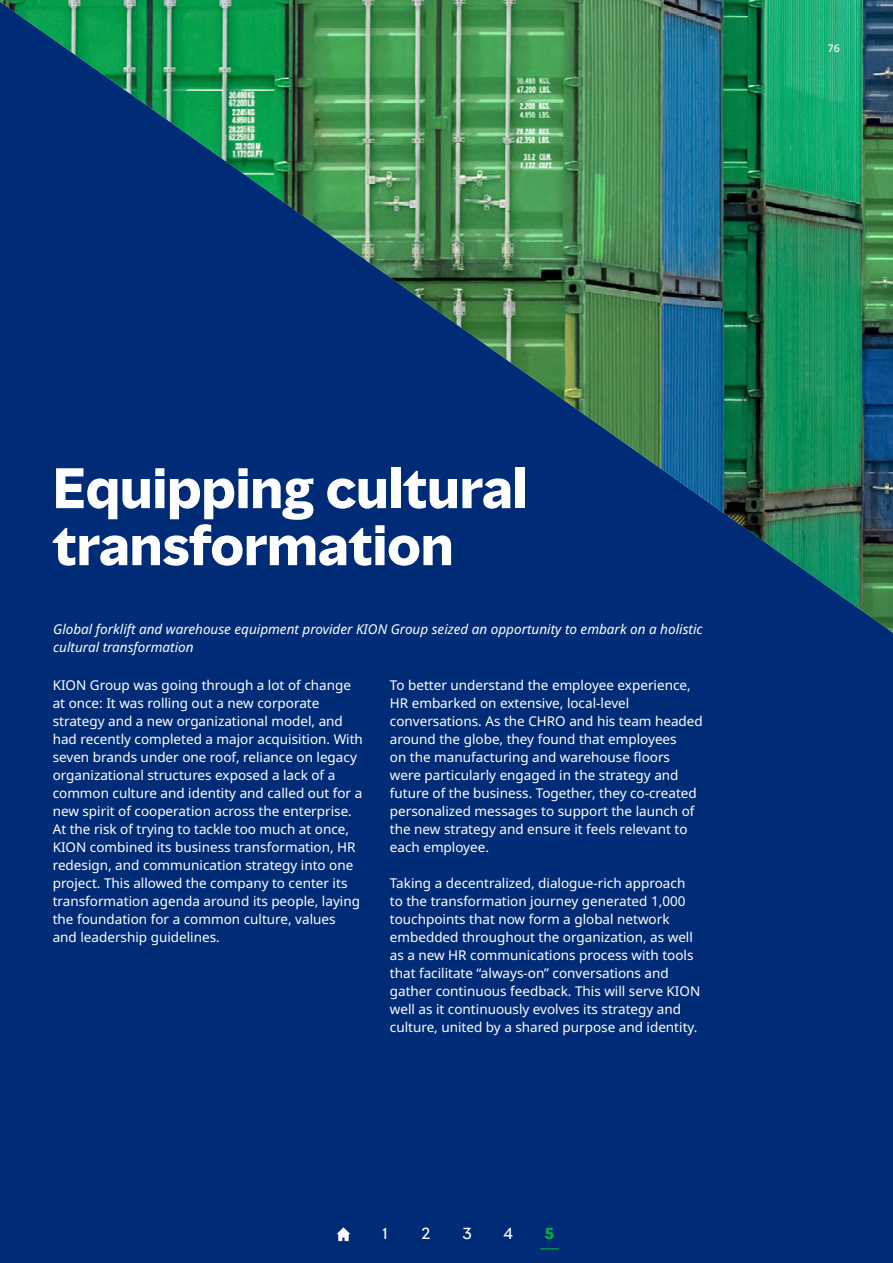
<style>
.page{position:relative;width:893px;height:1263px;background:#002c77}
.page>*{position:absolute;margin:0;border:0;box-sizing:border-box;transform-origin:0 0}
.t1{font:700 52.5px/57px "MMC Display";color:#fff}
.Large_Stat{font:15px "MMC Display";color:#fff}
.Large_Stat-2{font:700 15px "MMC Display";color:#00ac41}
.Body_copy{font:13.5px/18px "Noto Sans";color:#fff}
.Body_copy-2{font:italic 13.5px/18px "Noto Sans";color:#fff}
.Page_Number{font:500 10.5px "Noto Sans";color:#fff}
</style>
<div class="page">
<img style="left:0;top:0;width:893px;height:633px">
<svg style="left:337px;top:1227px;width:13px;height:14px"></svg>
<svg style="left:540px;top:1248px;width:19px;height:1px"></svg>
<p class="Page_Number" style="left:828px;top:40px;width:14px">76</p>
<h1 class="t1" style="left:53px;top:461px;width:476px">Equipping cultural transformation</h1>
<p class="Body_copy-2" style="left:53px;top:620px;width:651px">Global forklift and warehouse equipment provider KION Group seized an opportunity to embark on a holistic cultural transformation</p>
<p class="Body_copy" style="left:53px;top:676px;width:312px">KION Group was going through a lot of change at once: It was rolling out a new corporate strategy and a new organizational model, and had recently completed a major acquisition. With seven brands under one roof, reliance on legacy organizational structures exposed a lack of a common culture and identity and called out for a new spirit of cooperation across the enterprise.<br>At the risk of trying to tackle too much at once, KION combined its business transformation, HR redesign, and communication strategy into one project. This allowed the company to center its transformation agenda around its people, laying the foundation for a common culture, values and leadership guidelines.</p>
<p class="Body_copy" style="left:390px;top:676px;width:314px">To better understand the employee experience, HR embarked on extensive, local-level conversations. As the CHRO and his team headed around the globe, they found that employees<br>on the manufacturing and warehouse floors were particularly engaged in the strategy and future of the business. Together, they co-created personalized messages to support the launch of the new strategy and ensure it feels relevant to each employee.</p>
<p class="Body_copy" style="left:390px;top:874px;width:312px">Taking a decentralized, dialogue-rich approach to the transformation journey generated 1,000 touchpoints that now form a global network embedded throughout the organization, as well as a new HR communications process with tools that facilitate “always-on” conversations and gather continuous feedback. This will serve KION well as it continuously evolves its strategy and culture, united by a shared purpose and identity.</p>
<p class="Large_Stat" style="left:382px;top:1223px;width:7px">1</p>
<p class="Large_Stat" style="left:421px;top:1223px;width:10px">2</p>
<p class="Large_Stat" style="left:462px;top:1223px;width:11px">3</p>
<p class="Large_Stat" style="left:503px;top:1223px;width:11px">4</p>
<p class="Large_Stat-2" style="left:545px;top:1223px;width:11px">5</p>
</div>
